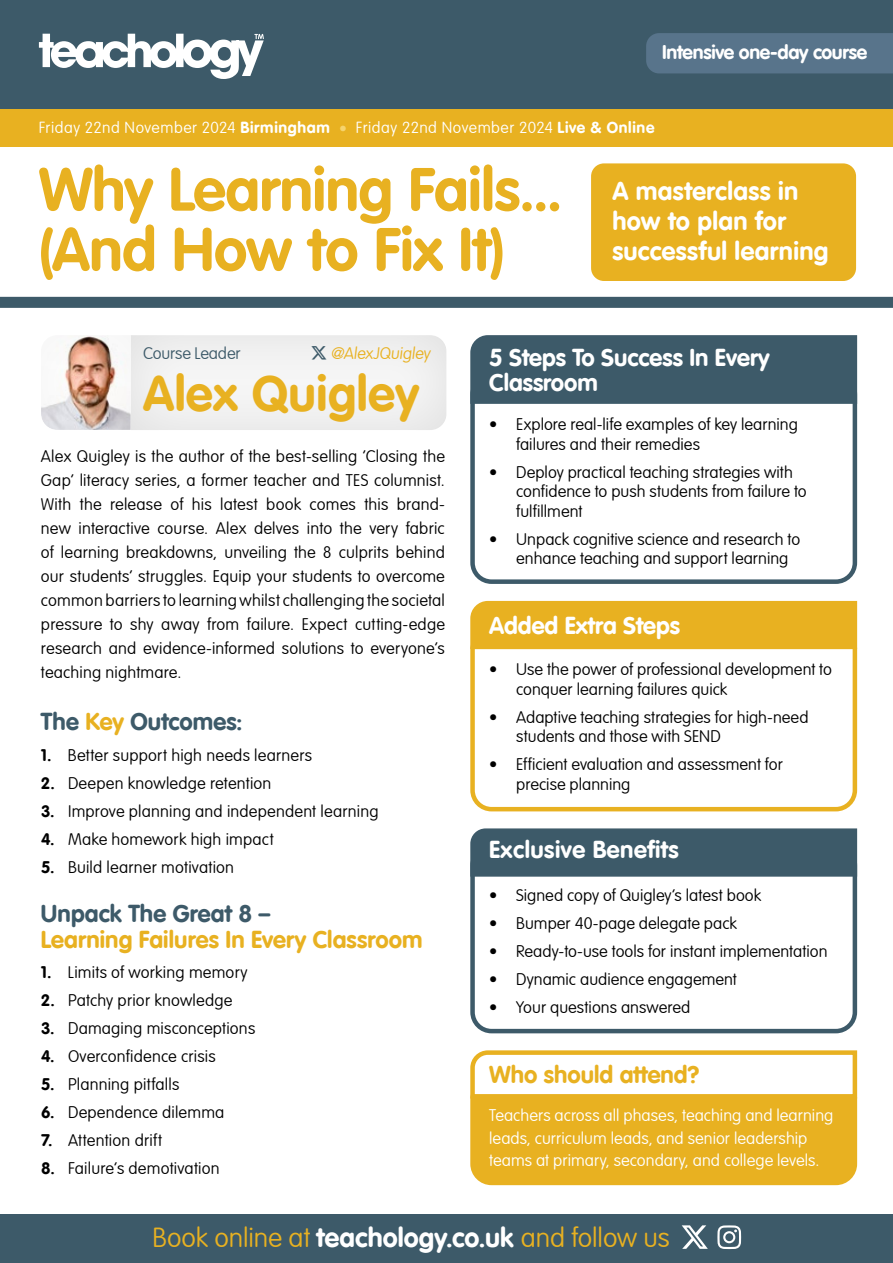
<style>
.page{position:relative;width:893px;height:1263px;background:#fff}
.page>*{position:absolute;margin:0;border:0;box-sizing:border-box;transform-origin:0 0}
.t1{font:700 60px/60px "VAG Rounded LT";letter-spacing:-.005em;color:#e8b121}
.t2{font:700 49.5px "VAG Rounded LT";letter-spacing:.01em;color:#e8b121}
.t3{font:100 27px "VAG Rounded LT";letter-spacing:-.005em;color:#e8b121}
.t4{font:700 25.5px/30px "VAG Rounded LT";letter-spacing:.015em;color:#fff}
.t5{font:700 24px "VAG Rounded LT";color:#e8b121}
.t6{font:700 24px/25.5px "VAG Rounded LT";color:#fff}
.t7{font:700 24px "VAG Rounded LT";letter-spacing:.005em;color:#3d5a69}
.t8{font:700 24px "VAG Rounded LT";letter-spacing:.02em;color:#fff}
.t9{font:700 19.5px "VAG Rounded LT";letter-spacing:-.015em;color:#fff}
.t10{font:100 16.5px/24px "VAG Rounded LT";letter-spacing:.005em;color:#000}
.t11{font:100 16.5px/22.5px "VAG Rounded LT";color:#fff}
.t12{font:100 16.5px "VAG Rounded LT";color:#e8b121}
.t13{font:100 16.5px "VAG Rounded LT";letter-spacing:-.005em;color:#3d5a69}
.t14{font:100 15.75px "VAG Rounded LT";letter-spacing:.03em;color:#fff}
.s1{font-weight:700}
.s2{color:#f6d46e}
.s3{color:#e8b121}
.s4{font-weight:700;color:#fff}
</style>
<div class="page">
<div style="left:0;top:0;width:893px;height:124px;background:#3d5a69"></div>
<svg style="left:0;top:297px;width:893px;height:11px;fill:#3d5a69"></svg>
<div style="left:0;top:1214px;width:893px;height:49px;background:#3d5a69"></div>
<svg style="left:0;top:169px;width:893px;height:128px"></svg>
<div style="left:591px;top:163px;width:265px;height:118px;background:#e8b121;border-radius:13px"></div>
<svg style="left:39px;top:34px;width:225px;height:45px"></svg>
<div style="left:0;top:109px;width:893px;height:38px;background:#e8b121"></div>
<div style="left:470px;top:373px;width:387px;height:211px;border:4px solid #3d5a69;border-radius:19px"></div>
<div style="left:470px;top:335px;width:388px;height:71px;background:#3d5a69"></div>
<div style="left:470px;top:844px;width:387px;height:189px;border:4px solid #3d5a69;border-radius:19px"></div>
<div style="left:470px;top:828px;width:387px;height:49px;background:#3d5a69"></div>
<div style="left:470px;top:628px;width:387px;height:183px;border:4px solid #e8b121;border-radius:19px"></div>
<svg style="left:470px;top:600px;width:388px;height:51px"></svg>
<div style="left:646px;top:33px;width:247px;height:40px;background:#58748b"></div>
<div style="left:41px;top:334px;width:93px;height:99px;background:#000;opacity:.05"></div>
<svg style="left:717px;top:1225px;width:24px;height:24px"></svg>
<svg style="left:682px;top:1225px;width:26px;height:24px"></svg>
<div style="left:473px;top:1080px;width:382px;height:103px;background:#e8b121;border-radius:19px"></div>
<div style="left:470px;top:1078px;width:387px;height:107px;border:4px solid #e8b121;border-radius:19px"></div>
<svg style="left:470px;top:1050px;width:388px;height:51px"></svg>
<div style="left:131px;top:335px;width:315px;height:95px;background:#f1f1f1"></div>
<p class="t9" style="left:662px;top:40px;width:207px">Intensive one-day course</p>
<p class="t14" style="left:39px;top:118px;width:617px">Friday 22nd November 2024 <span class="s1">Birmingham</span> <span class="s2">•</span> Friday 22nd November 2024 <span class="s1">Live &amp; Online</span></p>
<h1 class="t1" style="left:39px;top:162px;width:525px">Why Learning Fails... (And How to Fix It)</h1>
<h3 class="t4" style="left:612px;top:177px;width:218px">A masterclass in how to plan for successful learning</h3>
<p class="t13" style="left:143px;top:344px;width:99px">Course Leader</p>
<p class="t12" style="left:331px;top:344px;width:103px">@AlexJQuigley</p>
<h2 class="t2" style="left:143px;top:365px;width:278px">Alex Quigley</h2>
<p class="t10" style="left:41px;top:445px;width:405px;text-align:justify">Alex Quigley is the author of the best-selling ‘Closing the Gap’ literacy series, a former teacher and TES columnist.<br>With the release of his latest book comes this brand&shy;new interactive course. Alex delves into the very fabric of learning breakdowns, unveiling the 8 culprits behind our students’ struggles. Equip your students to overcome common barriers to learning whilst challenging the societal pressure to shy away from failure. Expect cutting-edge research and evidence-informed solutions to everyone’s teaching nightmare.</p>
<h3 class="t7" style="left:41px;top:708px;width:203px">The <span class="s3">Key</span> Outcomes:</h3>
<p class="t10" style="left:41px;top:744px;width:273px"><span class="s1">1.</span> Better support high needs learners</p>
<p class="t10" style="left:41px;top:772px;width:232px"><span class="s1">2.</span> Deepen knowledge retention</p>
<p class="t10" style="left:41px;top:800px;width:339px"><span class="s1">3.</span> Improve planning and independent learning</p>
<p class="t10" style="left:41px;top:828px;width:234px"><span class="s1">4.</span> Make homework high impact</p>
<p class="t10" style="left:41px;top:856px;width:195px"><span class="s1">5.</span> Build learner motivation</p>
<h3 class="t7" style="left:41px;top:900px;width:231px">Unpack The Great 8 –</h3>
<h3 class="t5" style="left:41px;top:925px;width:383px">Learning Failures In Every Classroom</h3>
<p class="t10" style="left:41px;top:960px;width:208px"><span class="s1">1.</span> Limits of working memory</p>
<p class="t10" style="left:41px;top:988px;width:193px"><span class="s1">2.</span> Patchy prior knowledge</p>
<p class="t10" style="left:41px;top:1016px;width:216px"><span class="s1">3.</span> Damaging misconceptions</p>
<p class="t10" style="left:41px;top:1044px;width:176px"><span class="s1">4.</span> Overconfidence crisis</p>
<p class="t10" style="left:41px;top:1072px;width:140px"><span class="s1">5.</span> Planning pitfalls</p>
<p class="t10" style="left:41px;top:1100px;width:185px"><span class="s1">6.</span> Dependence dilemma</p>
<p class="t10" style="left:41px;top:1128px;width:122px"><span class="s1">7.</span> Attention drift</p>
<p class="t10" style="left:41px;top:1156px;width:180px"><span class="s1">8.</span> Failure’s demotivation</p>
<h3 class="t6" style="left:489px;top:345px;width:282px">5 Steps To Success In Every<br>Classroom</h3>
<p class="t10" style="left:516px;top:415px;width:283px;line-height:19.5px;text-indent:-27px">• Explore real-life examples of key learning failures and their remedies</p>
<p class="t10" style="left:516px;top:463px;width:292px;line-height:19.5px;text-indent:-27px">• Deploy practical teaching strategies with confidence to push students from failure to fulfillment</p>
<p class="t10" style="left:516px;top:530px;width:286px;line-height:19.5px;text-indent:-27px">• Unpack cognitive science and research to enhance teaching and support learning</p>
<h3 class="t6" style="left:489px;top:613px;width:193px">Added Extra Steps</h3>
<p class="t10" style="left:516px;top:660px;width:317px;line-height:19.5px;text-indent:-27px">• Use the power of professional development to conquer learning failures quick</p>
<p class="t10" style="left:516px;top:708px;width:294px;line-height:19.5px;text-indent:-27px">• Adaptive teaching strategies for high-need students and those with SEND</p>
<p class="t10" style="left:516px;top:755px;width:268px;line-height:19.5px;text-indent:-27px">• Efficient evaluation and assessment for precise planning</p>
<h3 class="t8" style="left:489px;top:836px;width:191px">Exclusive Benefits</h3>
<p class="t10" style="left:489px;top:884px;width:273px">• Signed copy of Quigley’s latest book</p>
<p class="t10" style="left:489px;top:912px;width:249px">• Bumper 40-page delegate pack</p>
<p class="t10" style="left:489px;top:940px;width:340px">• Ready-to-use tools for instant implementation</p>
<p class="t10" style="left:489px;top:968px;width:249px">• Dynamic audience engagement</p>
<p class="t10" style="left:489px;top:996px;width:203px">• Your questions answered</p>
<h3 class="t5" style="left:489px;top:1060px;width:212px">Who should attend?</h3>
<p class="t11" style="left:489px;top:1105px;width:346px">Teachers across all phases, teaching and learning leads, curriculum leads, and senior leadership teams at primary, secondary, and college levels.</p>
<h3 class="t3" style="left:153px;top:1222px;width:519px">Book online at <span class="s4">teachology.co.uk</span> and follow us</h3>
</div>
